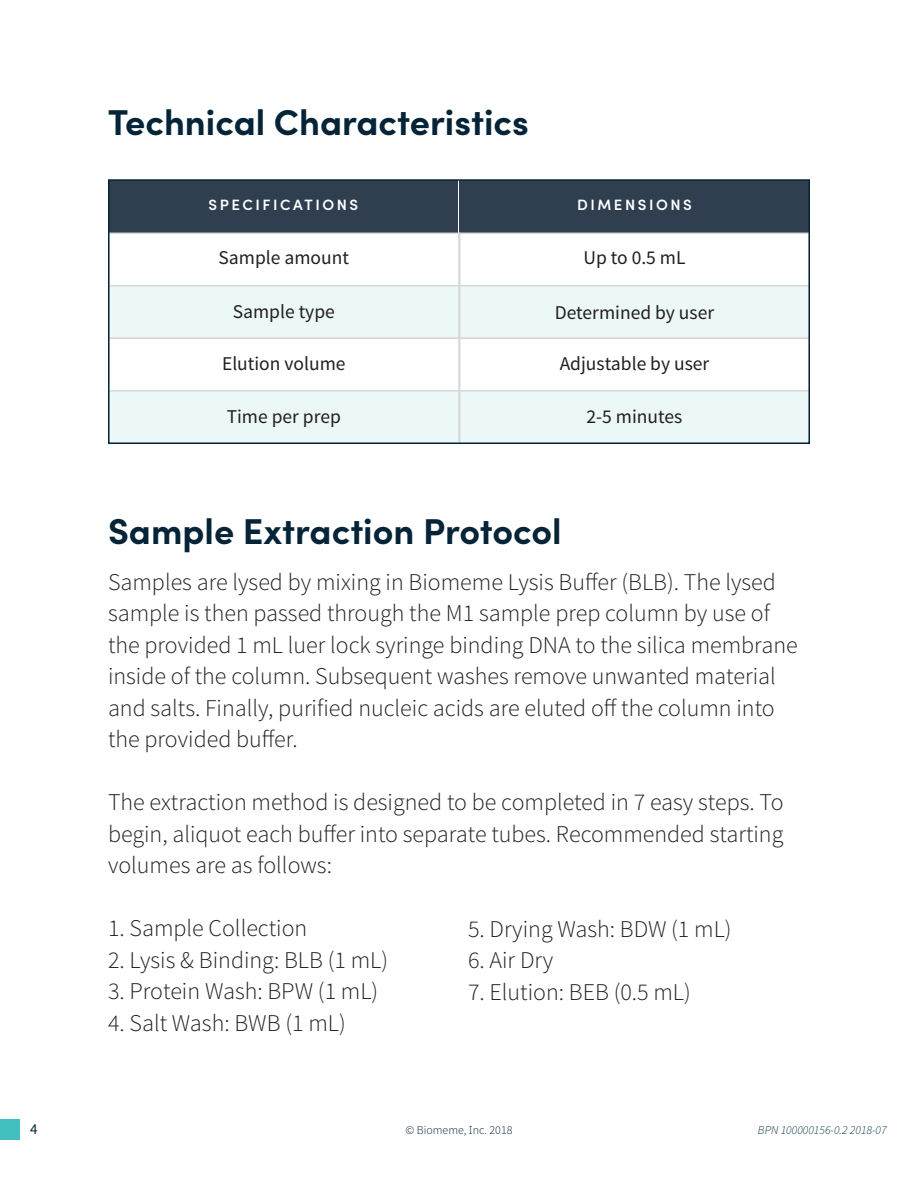
<style>
.page{position:relative;width:918px;height:1188px;background:#fff}
.page>*{position:absolute;margin:0;border:0;box-sizing:border-box;transform-origin:0 0}
.t1{font:700 36px "Sofia Pro";color:#052438}
.t2{font:300 24px/31.5px "Source Sans Pro";color:#231f20}
.t3{font:19.5px "Source Sans Pro";color:#231f20}
.t4{font:600 15px "Sofia Pro";letter-spacing:.17em;color:#fff}
.t5{font:15px "Source Sans Pro";color:#052438}
.t6{font:italic 300 12px "Source Sans Pro";color:#002f3c}
.t7{font:300 12px "Source Sans Pro";color:#052438}
</style>
<div class="page">
<div style="left:0;top:1120px;width:20px;height:20px;background:#42c0bf"></div>
<div style="left:109px;top:180px;width:349px;height:53px;background:#2f3f50"></div>
<div style="left:460px;top:180px;width:349px;height:53px;background:#2f3f50"></div>
<div style="left:108px;top:233px;width:352px;height:54px;border:2px solid #d7d9dd"></div>
<div style="left:459px;top:233px;width:351px;height:54px;border:2px solid #d7d9dd"></div>
<div style="left:108px;top:285px;width:352px;height:54px;background:#ecf7f7;border:2px solid #d7d9dd"></div>
<div style="left:459px;top:285px;width:351px;height:54px;background:#ecf7f7;border:2px solid #d7d9dd"></div>
<div style="left:108px;top:338px;width:352px;height:54px;border:2px solid #d7d9dd"></div>
<div style="left:459px;top:338px;width:351px;height:54px;border:2px solid #d7d9dd"></div>
<div style="left:108px;top:390px;width:352px;height:54px;background:#ecf7f7;border:2px solid #d7d9dd"></div>
<div style="left:459px;top:390px;width:351px;height:54px;background:#ecf7f7;border:2px solid #d7d9dd"></div>
<div style="left:108px;top:179px;width:702px;height:265px;border:2px solid #052438"></div>
<p class="t1" style="left:108px;top:95px;width:422px">Technical Characteristics</p>
<p class="t4" style="left:209px;top:193px;width:151px">SPECIFICATIONS</p>
<p class="t4" style="left:577px;top:193px;width:116px">DIMENSIONS</p>
<p class="t3" style="left:219px;top:245px;width:132px">Sample amount</p>
<p class="t3" style="left:233px;top:300px;width:104px">Sample type</p>
<p class="t3" style="left:222px;top:352px;width:125px">Elution volume</p>
<p class="t3" style="left:583px;top:245px;width:104px">Up to 0.5 mL</p>
<p class="t3" style="left:555px;top:300px;width:161px">Determined by user</p>
<p class="t3" style="left:560px;top:352px;width:151px">Adjustable by user</p>
<p class="t3" style="left:227px;top:404px;width:116px">Time per prep</p>
<p class="t3" style="left:587px;top:404px;width:97px">2-5 minutes</p>
<p class="t1" style="left:108px;top:503px;width:455px">Sample Extraction Protocol</p>
<p class="t2" style="left:108px;top:566px;width:691px">Samples are lysed by mixing in Biomeme Lysis Buffer (BLB). The lysed sample is then passed through the M1 sample prep column by use of the provided 1 mL luer lock syringe binding DNA to the silica membrane inside of the column. Subsequent washes remove unwanted material and salts. Finally, purified nucleic acids are eluted off the column into the provided buffer.</p>
<p class="t2" style="left:108px;top:787px;width:677px;text-align:justify">The extraction method is designed to be completed in 7 easy steps. To begin, aliquot each buffer into separate tubes. Recommended starting volumes are as follows:</p>
<p class="t2" style="left:108px;top:913px;width:201px">1. Sample Collection</p>
<p class="t2" style="left:108px;top:944px;width:282px">2. Lysis &amp; Binding: BLB (1 mL)</p>
<p class="t2" style="left:108px;top:976px;width:272px">3. Protein Wash: BPW (1 mL)</p>
<p class="t2" style="left:108px;top:1007px;width:239px">4. Salt Wash: BWB (1 mL)</p>
<p class="t2" style="left:468px;top:913px;width:265px">5. Drying Wash: BDW (1 mL)</p>
<p class="t2" style="left:468px;top:945px;width:87px">6. Air Dry</p>
<p class="t2" style="left:468px;top:976px;width:224px">7. Elution: BEB (0.5 mL)</p>
<p class="t5" style="left:30px;top:1120px;width:9px">4</p>
<p class="t7" style="left:405px;top:1123px;width:109px">© Biomeme, Inc. 2018</p>
<p class="t6" style="left:758px;top:1123px;width:130px">BPN 100000156-0.2 2018-07</p>
</div>
